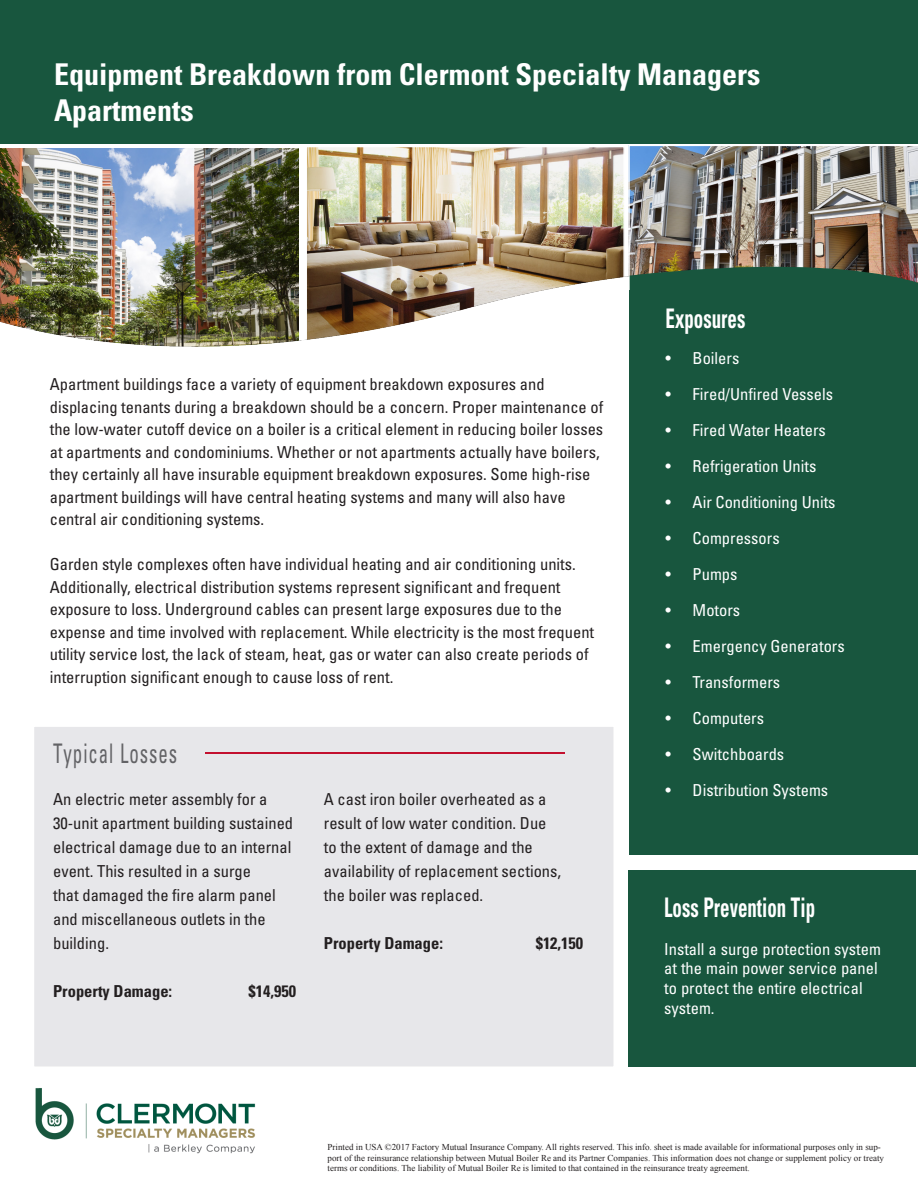
<style>
.page{position:relative;width:918px;height:1188px;background:#fff}
.page>*{position:absolute;margin:0;border:0;box-sizing:border-box;transform-origin:0 0}
.t1{font:700 condensed 30px "Univers LT Std";color:#fff}
.t2{font:700 condensed 27px "Univers LT Std";color:#fff;scale:.7 1}
.t3{font:condensed 27px "Univers LT Std";letter-spacing:.05em;color:#636366;scale:.7 1}
.t4{font:condensed 16.5px/22.5px "Univers LT Std";color:#231f20}
.t5{font:condensed 16.5px/19.8px "Univers LT Std";color:#fff}
.t6{font:700 condensed 16.5px "Univers LT Std";color:#231f20}
.t7{font:9px/10.8px "Times New Roman";color:#231f20}
</style>
<div class="page">
<img style="left:308px;top:149px;width:314px;height:78px">
<img style="left:628px;top:145px;width:290px;height:82px">
<img style="left:0;top:149px;width:299px;height:78px">
<img style="left:0;top:227px;width:918px;height:135px">
<div style="left:0;top:0;width:918px;height:143px;background:#18563e"></div>
<div style="left:628px;top:870px;width:288px;height:197px;background:#18563e"></div>
<img style="left:630px;top:247px;width:288px;height:44px">
<div style="left:630px;top:291px;width:288px;height:564px;background:#18563e"></div>
<div style="left:33px;top:725px;width:582px;height:343px;background:#e7e7ea;border:2px solid #fff"></div>
<hr style="left:205px;top:752px;width:359px;height:2px;background:#c3102f">
<img style="left:35px;top:1088px;width:221px;height:66px">
<p class="t1" style="left:54px;top:56px;width:708px">Equipment Breakdown from Clermont Specialty Managers</p>
<p class="t1" style="left:54px;top:92px;width:141px">Apartments</p>
<p class="t4" style="left:50px;top:373px;width:555px">Apartment buildings face a variety of equipment breakdown exposures and displacing tenants during a breakdown should be a concern. Proper maintenance of the low-water cutoff device on a boiler is a critical element in reducing boiler losses at apartments and condominiums. Whether or not apartments actually have boilers, they certainly all have insurable equipment breakdown exposures. Some high-rise apartment buildings will have central heating systems and many will also have central air conditioning systems.</p>
<p class="t4" style="left:50px;top:553px;width:546px">Garden style complexes often have individual heating and air conditioning units.<br>Additionally, electrical distribution systems represent significant and frequent exposure to loss. Underground cables can present large exposures due to the expense and time involved with replacement. While electricity is the most frequent utility service lost, the lack of steam, heat, gas or water can also create periods of interruption significant enough to cause loss of rent.</p>
<p class="t3" style="left:53px;top:737px;width:179px">Typical Losses</p>
<p class="t4" style="left:53px;top:787px;width:242px;line-height:24px">An electric meter assembly for a<br>30-unit apartment building sustained electrical damage due to an internal event. This resulted in a surge<br>that damaged the fire alarm panel and miscellaneous outlets in the building.</p>
<p class="t6" style="left:53px;top:981px;width:121px">Property Damage:</p>
<p class="t6" style="left:249px;top:981px;width:49px">$14,950</p>
<p class="t4" style="left:324px;top:787px;width:239px;line-height:24px">A cast iron boiler overheated as a result of low water condition. Due to the extent of damage and the availability of replacement sections, the boiler was replaced.</p>
<p class="t6" style="left:324px;top:933px;width:121px">Property Damage:</p>
<p class="t6" style="left:536px;top:933px;width:49px">$12,150</p>
<p class="t2" style="left:666px;top:302px;width:115px">Exposures</p>
<p class="t5" style="left:666px;top:348px;width:75px">• Boilers</p>
<p class="t5" style="left:666px;top:384px;width:169px">• Fired/Unfired Vessels</p>
<p class="t5" style="left:666px;top:420px;width:162px">• Fired Water Heaters</p>
<p class="t5" style="left:666px;top:456px;width:152px">• Refrigeration Units</p>
<p class="t5" style="left:666px;top:492px;width:171px">• Air Conditioning Units</p>
<p class="t5" style="left:666px;top:528px;width:116px">• Compressors</p>
<p class="t5" style="left:666px;top:564px;width:73px">• Pumps</p>
<p class="t5" style="left:666px;top:600px;width:76px">• Motors</p>
<p class="t5" style="left:666px;top:636px;width:181px">• Emergency Generators</p>
<p class="t5" style="left:666px;top:672px;width:116px">• Transformers</p>
<p class="t5" style="left:666px;top:708px;width:100px">• Computers</p>
<p class="t5" style="left:666px;top:744px;width:120px">• Switchboards</p>
<p class="t5" style="left:666px;top:780px;width:164px">• Distribution Systems</p>
<p class="t2" style="left:664px;top:891px;width:217px">Loss Prevention Tip</p>
<p class="t5" style="left:664px;top:939px;width:218px">Install a surge protection system at the main power service panel to protect the entire electrical system.</p>
<p class="t7" style="left:328px;top:1141px;width:558px">Printed in USA ©2017 Factory Mutual Insurance Company. All rights reserved. This info. sheet is made available for informational purposes only in sup&shy;port of the reinsurance relationship between Mutual Boiler Re and its Partner Companies. This information does not change or supplement policy or treaty terms or conditions. The liability of Mutual Boiler Re is limited to that contained in the reinsurance treaty agreement.</p>
</div>
